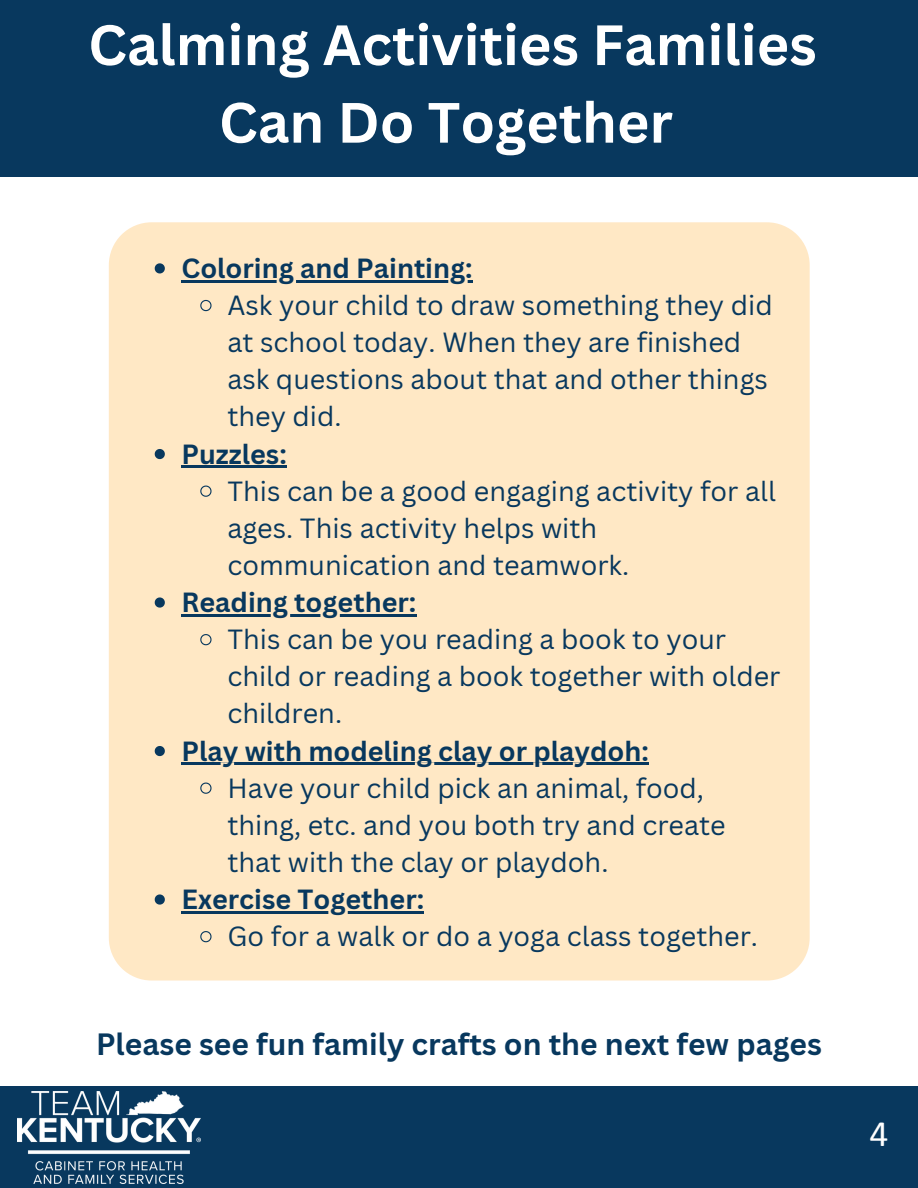
<style>
.page{position:relative;width:918px;height:1188px;background:#fff}
.page>*{position:absolute;margin:0;border:0;box-sizing:border-box;transform-origin:0 0}
.t1{font:700 55.5px/77.7px "Canva Sans";color:#fff;text-align:center}
.t2{font:37.5px "Calibri";color:#fff}
.t3{font:700 30px "Canva Sans";color:#08385e}
.t4{font:27px/37.2px "Canva Sans";color:#08385e}
.t5{font:700 27px "Canva Sans";color:#08385e}
</style>
<div class="page">
<div style="left:0;top:1086px;width:918px;height:102px;background:#08385e"></div>
<img style="left:18px;top:1091px;width:182px;height:93px">
<div style="left:0;top:0;width:918px;height:177px;background:#08385e"></div>
<div style="left:109px;top:222px;width:701px;height:759px;background:#ffe8c5"></div>
<svg style="left:155px;top:263px;width:10px;height:10px"></svg>
<hr style="left:181px;top:280px;width:292px;height:2px;background:#08385e">
<svg style="left:200px;top:299px;width:12px;height:13px"></svg>
<svg style="left:155px;top:449px;width:10px;height:10px"></svg>
<hr style="left:181px;top:466px;width:106px;height:2px;background:#08385e">
<svg style="left:200px;top:485px;width:12px;height:13px"></svg>
<svg style="left:155px;top:597px;width:10px;height:11px"></svg>
<hr style="left:181px;top:614px;width:236px;height:3px;background:#08385e">
<svg style="left:200px;top:633px;width:12px;height:13px"></svg>
<svg style="left:155px;top:746px;width:10px;height:10px"></svg>
<hr style="left:181px;top:763px;width:468px;height:2px;background:#08385e">
<svg style="left:200px;top:782px;width:12px;height:13px"></svg>
<svg style="left:155px;top:894px;width:10px;height:11px"></svg>
<hr style="left:181px;top:911px;width:243px;height:3px;background:#08385e">
<svg style="left:200px;top:930px;width:12px;height:13px"></svg>
<h1 class="t1" style="left:88px;top:5px;width:730px">Calming Activities Families<br>Can Do Together</h1>
<p class="t5" style="left:181px;top:249px;width:293px">Coloring and Painting:</p>
<p class="t4" style="left:227px;top:286px;width:547px">Ask your child to draw something they did at school today. When they are finished ask questions about that and other things they did.</p>
<p class="t5" style="left:181px;top:435px;width:107px">Puzzles:</p>
<p class="t4" style="left:227px;top:472px;width:550px">This can be a good engaging activity for all ages. This activity helps with communication and teamwork.</p>
<p class="t5" style="left:181px;top:583px;width:236px">Reading together:</p>
<p class="t4" style="left:227px;top:620px;width:555px">This can be you reading a book to your child or reading a book together with older children.</p>
<p class="t5" style="left:181px;top:732px;width:469px">Play with modeling clay or playdoh:</p>
<p class="t4" style="left:227px;top:769px;width:500px">Have your child pick an animal, food, thing, etc. and you both try and create that with the clay or playdoh.</p>
<p class="t5" style="left:181px;top:880px;width:244px">Exercise Together:</p>
<p class="t4" style="left:227px;top:917px;width:532px">Go for a walk or do a yoga class together.</p>
<p class="t3" style="left:96px;top:1023px;width:727px">Please see fun family crafts on the next few pages</p>
<h2 class="t2" style="left:870px;top:1118px;width:20px">4</h2>
</div>
